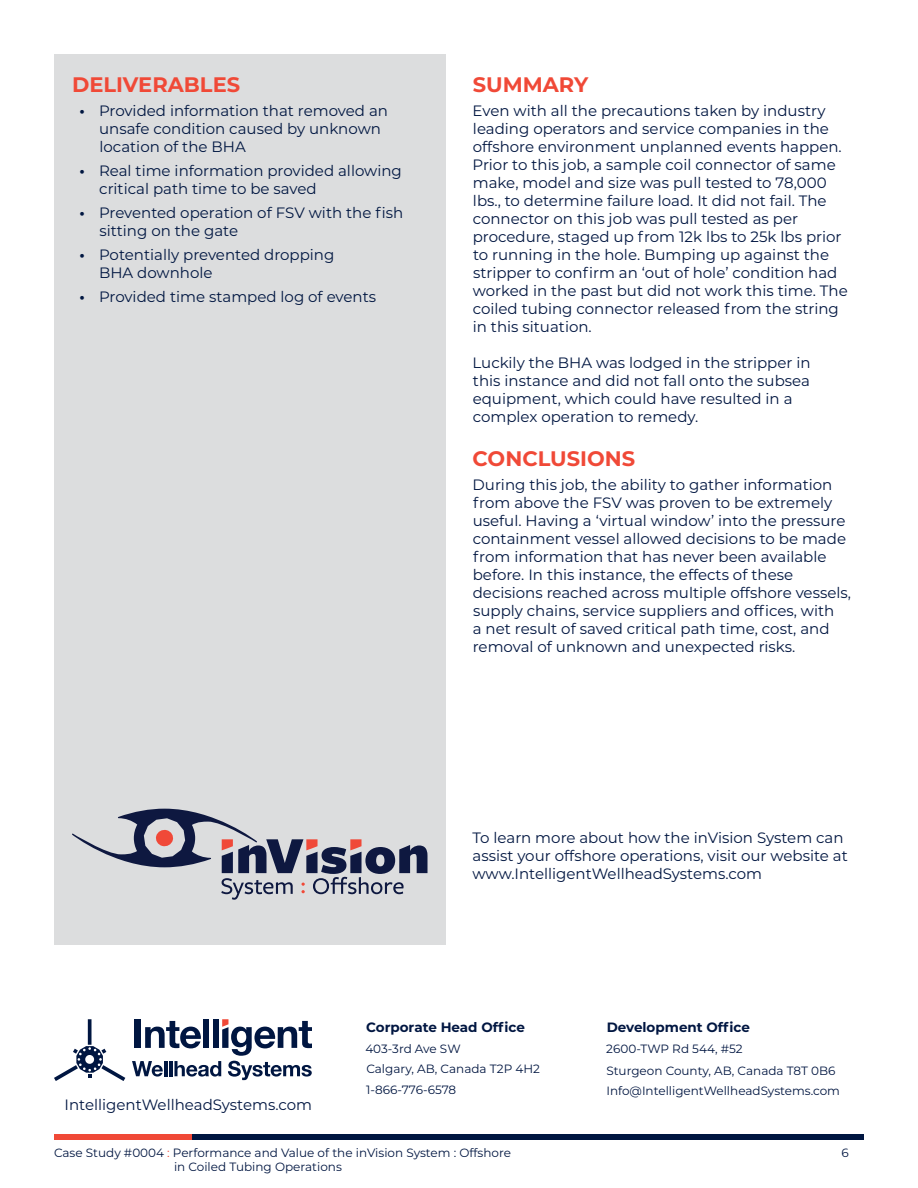
<style>
.page{position:relative;width:918px;height:1188px;background:#fff}
.page>*{position:absolute;margin:0;border:0;box-sizing:border-box;transform-origin:0 0}
.t1{font:700 21px "Montserrat";color:#f04937}
.t2{font:15px/18px "Montserrat";color:#001641}
.t3{font:700 13.5px "Montserrat";color:#001641}
.t4{font:12px/20.4px "Montserrat";color:#001641}
.s1{font-weight:700}
.s2{color:#f04937}
</style>
<div class="page">
<div style="left:191px;top:1134px;width:673px;height:5px;background:#001641"></div>
<div style="left:54px;top:1134px;width:137px;height:5px;background:#f04937"></div>
<div style="left:54px;top:54px;width:392px;height:891px;background:#dcddde"></div>
<svg style="left:72px;top:809px;width:356px;height:91px"></svg>
<svg style="left:132px;top:1019px;width:180px;height:61px"></svg>
<svg style="left:88px;top:1019px;width:4px;height:26px"></svg>
<svg style="left:54px;top:1046px;width:71px;height:35px"></svg>
<h1 class="t1" style="left:72px;top:70px;width:170px">DELIVERABLES</h1>
<p class="t2" style="left:99px;top:101px;width:290px;text-indent:-20px"><span class="s1">•</span> Provided information that removed an unsafe condition caused by unknown location of the BHA</p>
<p class="t2" style="left:99px;top:161px;width:304px;text-indent:-20px"><span class="s1">•</span> Real time information provided allowing critical path time to be saved</p>
<p class="t2" style="left:100px;top:203px;width:305px;text-indent:-20px"><span class="s1">•</span> Prevented operation of FSV with the fish sitting on the gate</p>
<p class="t2" style="left:99px;top:245px;width:237px;text-indent:-19px"><span class="s1">•</span> Potentially prevented dropping<br>BHA downhole</p>
<p class="t2" style="left:80px;top:287px;width:298px"><span class="s1">•</span> Provided time stamped log of events</p>
<h1 class="t1" style="left:473px;top:70px;width:117px">SUMMARY</h1>
<p class="t2" style="left:473px;top:101px;width:377px">Even with all the precautions taken by industry leading operators and service companies in the offshore environment unplanned events happen.<br>Prior to this job, a sample coil connector of same make, model and size was pull tested to 78,000 lbs., to determine failure load. It did not fail. The connector on this job was pull tested as per procedure, staged up from 12k lbs to 25k lbs prior to running in the hole. Bumping up against the stripper to confirm an ‘out of hole’ condition had worked in the past but did not work this time. The coiled tubing connector released from the string in this situation.</p>
<p class="t2" style="left:473px;top:353px;width:340px">Luckily the BHA was lodged in the stripper in this instance and did not fall onto the subsea equipment, which could have resulted in a complex operation to remedy.</p>
<h1 class="t1" style="left:473px;top:443px;width:164px">CONCLUSIONS</h1>
<p class="t2" style="left:473px;top:475px;width:380px">During this job, the ability to gather information from above the FSV was proven to be extremely useful. Having a ‘virtual window’ into the pressure containment vessel allowed decisions to be made from information that has never been available before. In this instance, the effects of these decisions reached across multiple offshore vessels, supply chains, service suppliers and offices, with<br>a net result of saved critical path time, cost, and removal of unknown and unexpected risks.</p>
<p class="t2" style="left:472px;top:829px;width:377px">To learn more about how the inVision System can assist your offshore operations, visit our website at www.IntelligentWellheadSystems.com</p>
<p class="t2" style="left:65px;top:1096px;width:249px">IntelligentWellheadSystems.com</p>
<p class="t3" style="left:366px;top:1018px;width:160px">Corporate Head Office</p>
<p class="t4" style="left:365px;top:1038px;width:176px">403-3rd Ave SW<br>Calgary, AB, Canada T2P 4H2<br>1-866-776-6578</p>
<p class="t3" style="left:607px;top:1018px;width:145px">Development Office</p>
<p class="t4" style="left:606px;top:1037px;width:231px;line-height:22.2px">2600-TWP Rd 544, #52<br>Sturgeon County, AB, Canada T8T 0B6</p>
<p class="t4" style="left:606px;top:1080px;width:235px">Info@IntelligentWellheadSystems.com</p>
<p class="t4" style="left:54px;top:1142px;width:459px">Case Study #0004 <span class="s2">:</span> Performance and Value of the inVision System : Offshore</p>
<p class="t4" style="left:842px;top:1142px;width:9px">6</p>
<p class="t4" style="left:174px;top:1156px;width:169px">in Coiled Tubing Operations</p>
</div>
